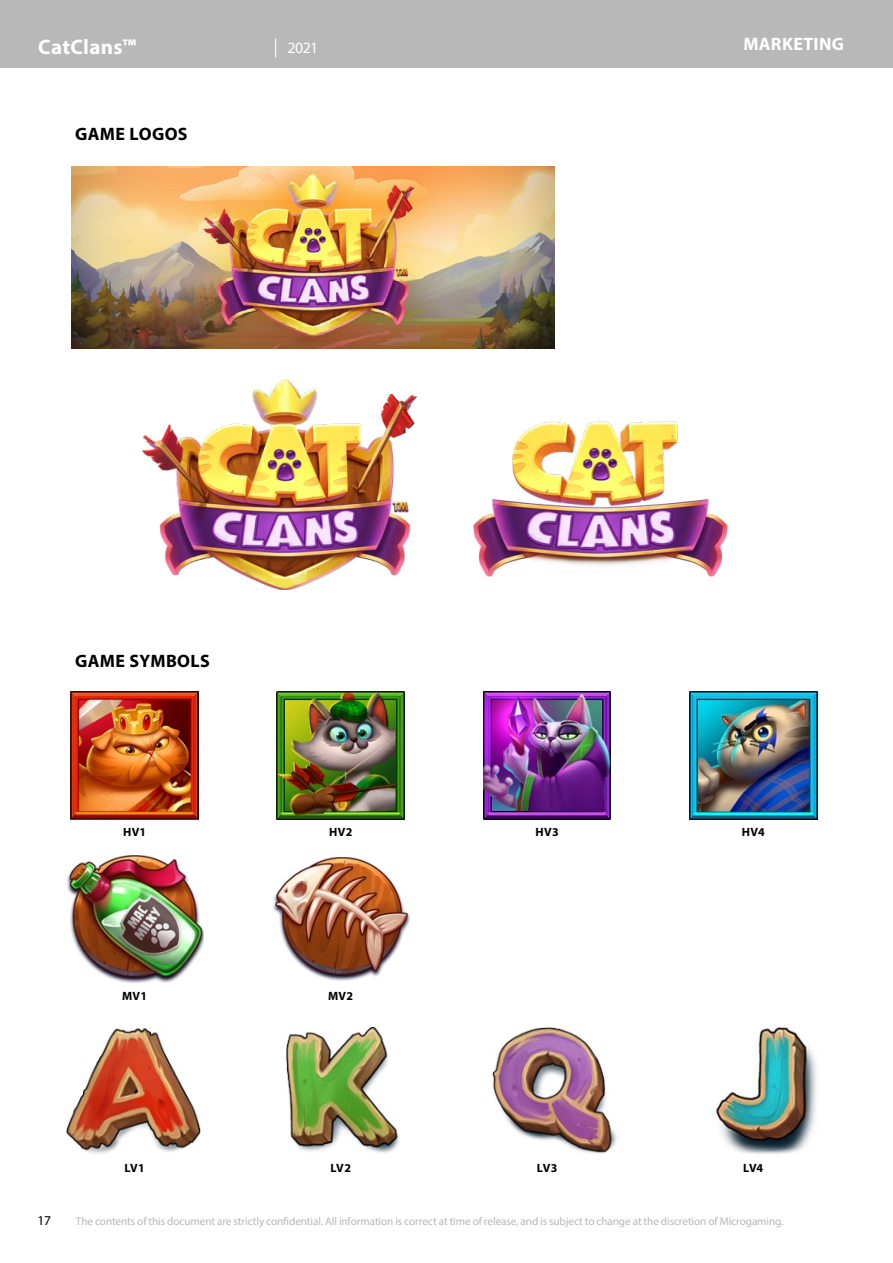
<style>
.page{position:relative;width:893px;height:1263px;background:#fff}
.page>*{position:absolute;margin:0;border:0;box-sizing:border-box;transform-origin:0 0}
.t1{font:700 21px "Myriad Pro";letter-spacing:.015em;color:#fff}
.t2{font:700 18px "Myriad Pro";letter-spacing:.015em;color:#000}
.t3{font:700 18px "Myriad Pro";letter-spacing:.02em;color:#fff}
.t4{font:15.9px "Myriad Pro";color:#fff}
.t5{font:13.5px "Myriad Pro";color:#000}
.t6{font:700 12px "Myriad Pro";letter-spacing:.025em;color:#000}
.t7{font:11.25px "Myriad Pro";letter-spacing:-.01em;color:#b9b8b8}
.s1{font-size:21.6px}
</style>
<div class="page">
<div style="left:0;top:0;width:893px;height:68px;background:#b9b8b8"></div>
<svg style="left:275px;top:38px;width:1px;height:20px"></svg>
<img style="left:71px;top:167px;width:483px;height:182px">
<img style="left:71px;top:691px;width:127px;height:128px">
<img style="left:716px;top:1027px;width:101px;height:127px">
<img style="left:277px;top:691px;width:128px;height:128px">
<img style="left:483px;top:691px;width:128px;height:128px">
<img style="left:689px;top:691px;width:128px;height:128px">
<img style="left:67px;top:856px;width:137px;height:127px">
<img style="left:273px;top:857px;width:136px;height:124px">
<img style="left:67px;top:1027px;width:134px;height:127px">
<img style="left:286px;top:1027px;width:114px;height:126px">
<img style="left:492px;top:1027px;width:125px;height:127px">
<img style="left:143px;top:380px;width:273px;height:209px">
<img style="left:473px;top:421px;width:255px;height:155px">
<h1 class="t1" style="left:38px;top:34px;width:100px">CatClans<span class="s1">™</span></h1>
<h3 class="t4" style="left:287px;top:38px;width:33px">2021</h3>
<h2 class="t2" style="left:75px;top:123px;width:114px">GAME LOGOS</h2>
<h2 class="t3" style="left:743px;top:32px;width:102px">MARKETING</h2>
<h2 class="t2" style="left:75px;top:649px;width:136px">GAME SYMBOLS</h2>
<p class="t6" style="left:123px;top:824px;width:25px">HV1</p>
<p class="t6" style="left:329px;top:824px;width:25px">HV2</p>
<p class="t6" style="left:535px;top:824px;width:25px">HV3</p>
<p class="t6" style="left:742px;top:824px;width:24px">HV4</p>
<p class="t6" style="left:122px;top:988px;width:26px">MV1</p>
<p class="t6" style="left:328px;top:988px;width:27px">MV2</p>
<p class="t6" style="left:125px;top:1159px;width:22px">LV1</p>
<p class="t6" style="left:331px;top:1159px;width:22px">LV2</p>
<p class="t6" style="left:537px;top:1159px;width:22px">LV3</p>
<p class="t6" style="left:743px;top:1159px;width:21px">LV4</p>
<p class="t5" style="left:37px;top:1212px;width:15px">17</p>
<p class="t7" style="left:76px;top:1214px;width:709px">The contents of this document are strictly confidential. All information is correct at time of release, and is subject to change at the discretion of Microgaming.</p>
</div>
